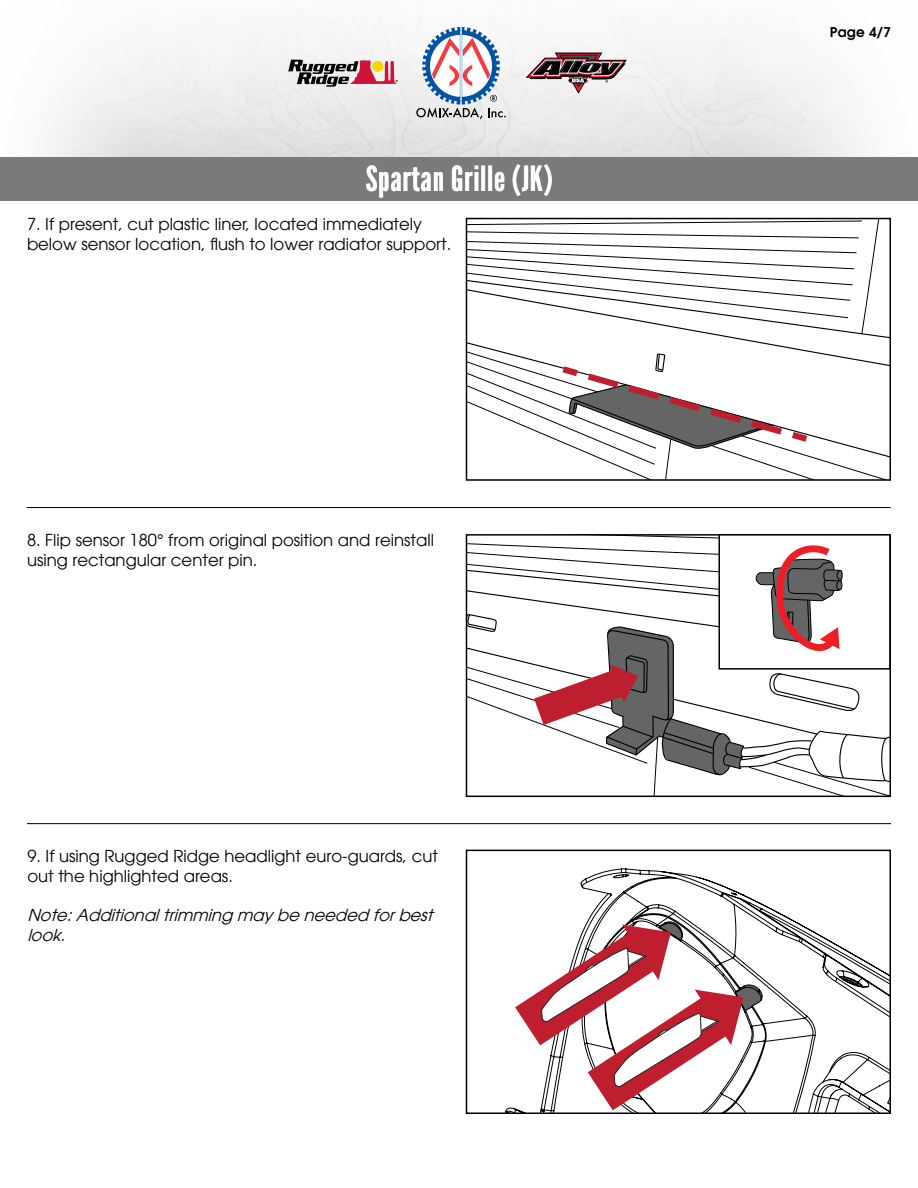
<style>
.page{position:relative;width:918px;height:1188px;background:#fff}
.page>*{position:absolute;margin:0;border:0;box-sizing:border-box;transform-origin:0 0}
.t1{font:34.5px "League Gothic";letter-spacing:.02em;color:#fff}
.t2{font:16.5px/19.8px "Avant Garde LT";color:#000}
.t3{font:italic 16.5px/19.8px "Avant Garde LT";color:#000}
.t4{font:600 13.5px "Avant Garde LT";color:#000}
</style>
<div class="page">
<svg style="left:416px;top:27px;width:90px;height:92px"></svg>
<svg style="left:526px;top:53px;width:101px;height:41px"></svg>
<svg style="left:288px;top:60px;width:110px;height:27px"></svg>
<div style="left:1px;top:157px;width:917px;height:44px;background:#7a797b"></div>
<svg style="left:469px;top:221px;width:419px;height:257px"></svg>
<div style="left:466px;top:218px;width:425px;height:263px;border:2px solid #000"></div>
<hr style="left:27px;top:507px;width:864px;height:1px;background:#000">
<svg style="left:505px;top:869px;width:383px;height:242px"></svg>
<svg style="left:515px;top:922px;width:247px;height:188px"></svg>
<div style="left:466px;top:850px;width:425px;height:264px;border:2px solid #000"></div>
<hr style="left:27px;top:823px;width:864px;height:1px;background:#000">
<svg style="left:466px;top:535px;width:424px;height:261px"></svg>
<div style="left:718px;top:534px;width:173px;height:136px;border:2px solid #000"></div>
<h1 class="t1" style="left:366px;top:159px;width:189px">Spartan Grille (JK)</h1>
<p class="t2" style="left:27px;top:214px;width:426px">7. If present, cut plastic liner, located immediately below sensor location, flush to lower radiator support.</p>
<p class="t2" style="left:27px;top:530px;width:409px">8. Flip sensor 180° from original position and reinstall using rectangular center pin.</p>
<p class="t2" style="left:27px;top:846px;width:412px">9. If using Rugged Ridge headlight euro-guards, cut out the highlighted areas.</p>
<p class="t3" style="left:27px;top:905px;width:412px">Note:Additionaltrimming maybe needed forbest look.</p>
<p class="t4" style="left:830px;top:23px;width:63px">Page 4/7</p>
</div>
